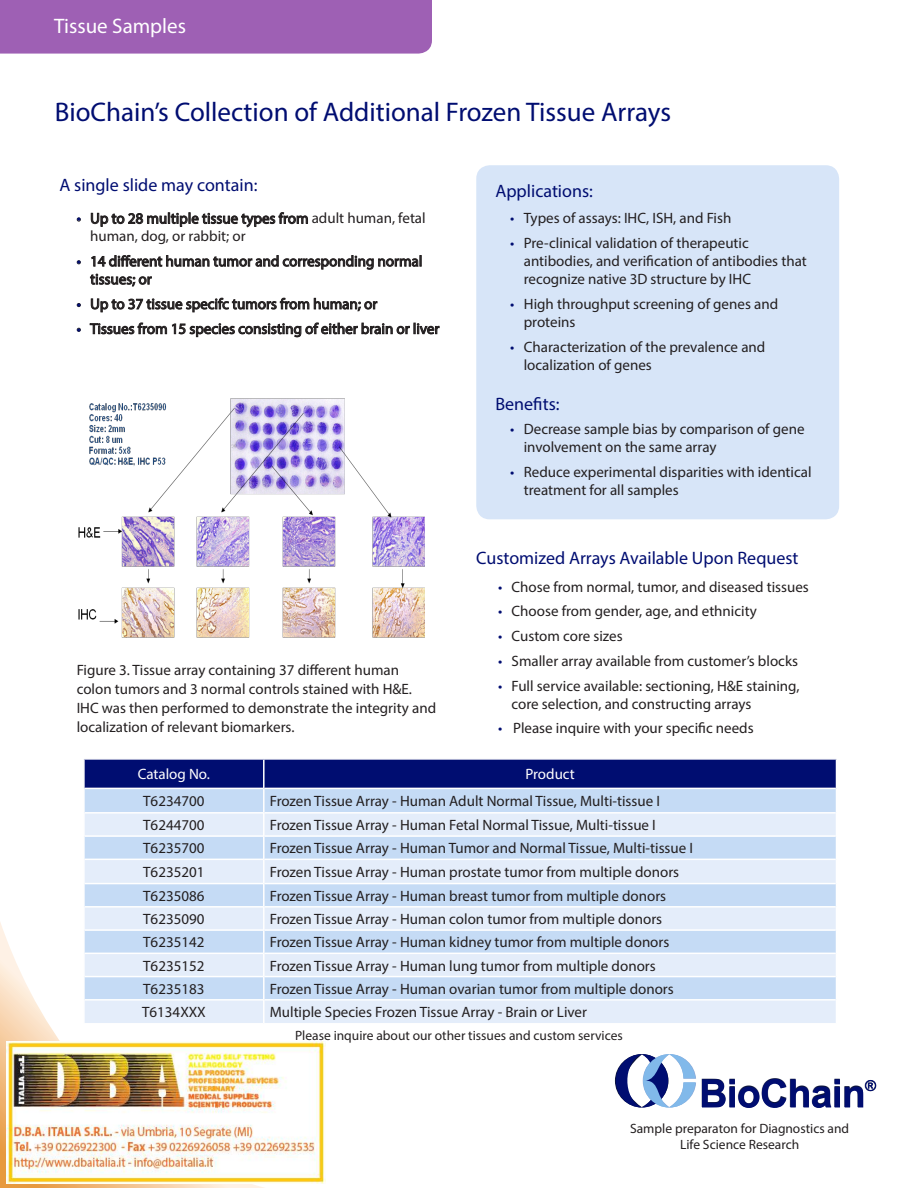
<style>
.page{position:relative;width:918px;height:1188px;background:#fff}
.page>*{position:absolute;margin:0;border:0;box-sizing:border-box;transform-origin:0 0}
.t1{font:700 39.3px "Arial";letter-spacing:-.02em;color:#0d153c}
.t2{font:27px "Myriad Pro";color:#000d71}
.t3{font:21px "Myriad Pro";color:#fff}
.t4{font:18px "Myriad Pro";color:#000d71}
.t5{font:15px/18px "Myriad Pro";color:#231f20}
.t6{font:15px "Myriad Pro";color:#fff}
.t7{font:700 14.85px "Arial";color:#0d153c}
.t8{font:13.5px/16.2px "Myriad Pro";color:#231f20;text-align:center}
.s1{color:#000d71}
</style>
<div class="page">
<div style="left:476px;top:165px;width:363px;height:354px;background:#d7e5f8;border-radius:14px"></div>
<svg style="left:0;top:922px;width:264px;height:266px"></svg>
<svg style="left:615px;top:1054px;width:261px;height:54px"></svg>
<hr style="left:83px;top:1023px;width:181px;height:2px;background:#fff">
<hr style="left:83px;top:907px;width:2px;height:23px;background:#fff">
<hr style="left:83px;top:930px;width:2px;height:23px;background:#fff">
<hr style="left:83px;top:953px;width:2px;height:24px;background:#fff">
<hr style="left:83px;top:977px;width:2px;height:23px;background:#fff">
<hr style="left:83px;top:1000px;width:2px;height:23px;background:#fff">
<svg style="left:84px;top:759px;width:753px;height:264px;background:#c0cee9"></svg>
<svg style="left:91px;top:212px;width:217px;height:16px"></svg>
<svg style="left:77px;top:260px;width:4px;height:4px"></svg>
<svg style="left:77px;top:303px;width:4px;height:4px"></svg>
<svg style="left:77px;top:328px;width:4px;height:4px"></svg>
<svg style="left:89px;top:255px;width:351px;height:83px"></svg>
<div style="left:0;top:0;width:432px;height:54px;background:#9e60b4"></div>
<img style="left:78px;top:399px;width:347px;height:238px">
<img style="left:6px;top:1041px;width:319px;height:142px">
<h3 class="t3" style="left:54px;top:13px;width:134px">Tissue Samples</h3>
<h2 class="t2" style="left:55px;top:95px;width:618px">BioChain’s Collection of Additional Frozen Tissue Arrays</h2>
<p class="t4" style="left:59px;top:174px;width:200px">A single slide may contain:</p>
<p class="t5" style="left:90px;top:209px;width:337px;text-indent:-14px"><span class="s1">•</span> Up to 28 multiple tissue types from adult human, fetal human, dog, or rabbit; or</p>
<p class="t5" style="left:90px;top:252px;width:334px;text-indent:-14px"><span class="s1">•</span> 14 different human tumor and corresponding normal tissues; or</p>
<p class="t5" style="left:77px;top:295px;width:302px"><span class="s1">•</span> Up to 37 tissue specifc tumors from human; or</p>
<p class="t5" style="left:77px;top:319px;width:364px"><span class="s1">•</span> Tissues from 15 species consisting of either brain or liver</p>
<p class="t5" style="left:77px;top:661px;width:361px;line-height:18.8px">Figure 3. Tissue array containing 37 different human colon tumors and 3 normal controls stained with H&amp;E.<br>IHC was then performed to demonstrate the integrity and localization of relevant biomarkers.</p>
<p class="t4" style="left:495px;top:180px;width:99px">Applications:</p>
<p class="t5" style="left:510px;top:209px;width:223px"><span class="s1">•</span> Types of assays: IHC, ISH, and Fish</p>
<p class="t5" style="left:524px;top:234px;width:285px;text-indent:-14px"><span class="s1">•</span> Pre-clinical validation of therapeutic antibodies, and verification of antibodies that recognize native 3D structure by IHC</p>
<p class="t5" style="left:524px;top:295px;width:256px;text-indent:-14px"><span class="s1">•</span> High throughput screening of genes and proteins</p>
<p class="t5" style="left:524px;top:337px;width:243px;text-indent:-14px"><span class="s1">•</span> Characterization of the prevalence and localization of genes</p>
<p class="t4" style="left:495px;top:393px;width:66px">Benefits:</p>
<p class="t5" style="left:524px;top:420px;width:282px;text-indent:-14px"><span class="s1">•</span> Decrease sample bias by comparison of gene involvement on the same array</p>
<p class="t5" style="left:524px;top:463px;width:289px;text-indent:-14px"><span class="s1">•</span> Reduce experimental disparities with identical treatment for all samples</p>
<p class="t4" style="left:476px;top:546px;width:324px">Customized Arrays Available Upon Request</p>
<p class="t5" style="left:498px;top:577px;width:312px"><span class="s1">•</span> Chose from normal, tumor, and diseased tissues</p>
<p class="t5" style="left:498px;top:602px;width:260px"><span class="s1">•</span> Choose from gender, age, and ethnicity</p>
<p class="t5" style="left:498px;top:627px;width:126px"><span class="s1">•</span> Custom core sizes</p>
<p class="t5" style="left:498px;top:652px;width:301px"><span class="s1">•</span> Smaller array available from customer’s blocks</p>
<p class="t5" style="left:512px;top:676px;width:289px;text-indent:-14px"><span class="s1">•</span> Full service available: sectioning, H&amp;E staining, core selection, and constructing arrays</p>
<p class="t5" style="left:498px;top:719px;width:257px"><span class="s1">•</span> Please inquire with your specific needs</p>
<p class="t6" style="left:138px;top:765px;width:74px">Catalog No.</p>
<p class="t6" style="left:525px;top:765px;width:51px">Product</p>
<p class="t5" style="left:143px;top:792px;width:63px">T6234700</p>
<p class="t5" style="left:270px;top:792px;width:392px">Frozen Tissue Array - Human Adult Normal Tissue, Multi-tissue I</p>
<p class="t5" style="left:143px;top:816px;width:63px">T6244700</p>
<p class="t5" style="left:270px;top:816px;width:388px">Frozen Tissue Array - Human Fetal Normal Tissue, Multi-tissue I</p>
<p class="t5" style="left:143px;top:839px;width:63px">T6235700</p>
<p class="t5" style="left:270px;top:839px;width:425px">Frozen Tissue Array - Human Tumor and Normal Tissue, Multi-tissue I</p>
<p class="t5" style="left:143px;top:863px;width:63px">T6235201</p>
<p class="t5" style="left:270px;top:863px;width:411px">Frozen Tissue Array - Human prostate tumor from multiple donors</p>
<p class="t5" style="left:143px;top:887px;width:63px">T6235086</p>
<p class="t5" style="left:270px;top:887px;width:398px">Frozen Tissue Array - Human breast tumor from multiple donors</p>
<p class="t5" style="left:143px;top:910px;width:63px">T6235090</p>
<p class="t5" style="left:270px;top:910px;width:394px">Frozen Tissue Array - Human colon tumor from multiple donors</p>
<p class="t5" style="left:143px;top:933px;width:63px">T6235142</p>
<p class="t5" style="left:270px;top:933px;width:401px">Frozen Tissue Array - Human kidney tumor from multiple donors</p>
<p class="t5" style="left:143px;top:956px;width:63px">T6235152</p>
<p class="t5" style="left:270px;top:956px;width:387px">Frozen Tissue Array - Human lung tumor from multiple donors</p>
<p class="t5" style="left:143px;top:980px;width:63px">T6235183</p>
<p class="t5" style="left:270px;top:980px;width:406px">Frozen Tissue Array - Human ovarian tumor from multiple donors</p>
<p class="t5" style="left:142px;top:1003px;width:65px">T6134XXX</p>
<p class="t5" style="left:270px;top:1003px;width:319px">Multiple Species Frozen Tissue Array - Brain or Liver</p>
<p class="t8" style="left:295px;top:1027px;width:329px">Please inquire about our other tissues and custom services</p>
<h1 class="t1" style="left:699px;top:1067px;width:168px">BioChain</h1>
<p class="t7" style="left:865px;top:1076px;width:12px">®</p>
<p class="t8" style="left:630px;top:1120px;width:221px">Sample preparaton for Diagnostics and<br>Life Science Research</p>
</div>
